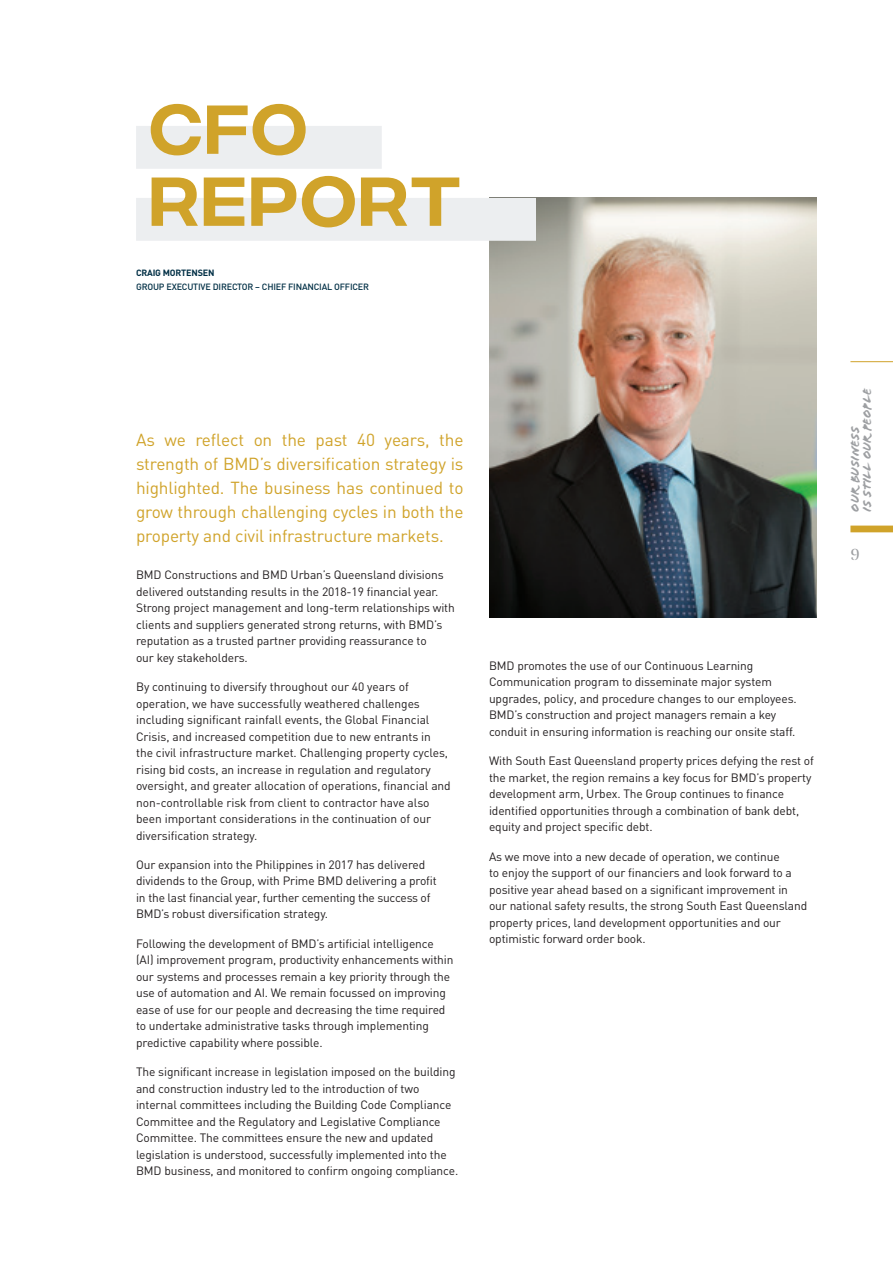
<style>
.page{position:relative;width:893px;height:1263px;background:#fff}
.page>*{position:absolute;margin:0;border:0;box-sizing:border-box;transform-origin:0 0}
.AR19_main_title_smal{font:69px "Integral CF";letter-spacing:.03em;color:#d0a32a}
.AR19_intro_para{font:17.25px/24px "DIN";letter-spacing:-.01em;color:#d0a32a;text-align:justify}
.t1{font:16.5px "Rufina Stencil Regular";color:#9d9fa2}
.t2{font:12.75px/12px "Flood Std";color:#9d9fa2}
.AR19_body_copy{font:12px/16.5px "DIN";letter-spacing:-.01em;color:#231f20}
.AR19_directors_signo{font:500 9px/13.5px "DIN";letter-spacing:-.02em;color:#002f45}
.s1{font-weight:700}
</style>
<div class="page">
<img style="left:489px;top:198px;width:327px;height:420px">
<div style="left:136px;top:126px;width:246px;height:43px;background:#eceef0"></div>
<div style="left:136px;top:198px;width:400px;height:43px;background:#eceef0"></div>
<div style="left:850px;top:526px;width:43px;height:6px;background:#d0a32a"></div>
<hr style="left:850px;top:361px;width:43px;height:1px;background:#d0a32a">
<p class="AR19_main_title_smal" style="left:149px;top:92px;width:160px">CFO</p>
<p class="AR19_main_title_smal" style="left:149px;top:164px;width:314px">REPORT</p>
<p class="AR19_directors_signo" style="left:136px;top:266px;width:234px"><span class="s1">CRAIG MORTENSEN<br></span>GROUP EXECUTIVE DIRECTOR – CHIEF FINANCIAL OFFICER</p>
<p class="AR19_intro_para" style="left:136px;top:427px;width:329px">As we reflect on the past 40 years, the strength of BMD’s diversification strategy is highlighted. The business has continued to grow through challenging cycles in both the property and civil infrastructure markets.</p>
<p class="AR19_body_copy" style="left:136px;top:567px;width:320px">BMD Constructions and BMD Urban’s Queensland divisions delivered outstanding results in the 2018-19 financial year.<br>Strong project management and long-term relationships with clients and suppliers generated strong returns, with BMD’s reputation as a trusted partner providing reassurance to<br>our key stakeholders.</p>
<p class="AR19_body_copy" style="left:136px;top:678px;width:316px">By continuing to diversify throughout our 40 years of operation, we have successfully weathered challenges including significant rainfall events, the Global Financial Crisis, and increased competition due to new entrants in the civil infrastructure market. Challenging property cycles, rising bid costs, an increase in regulation and regulatory oversight, and greater allocation of operations, financial and non-controllable risk from client to contractor have also been important considerations in the continuation of our diversification strategy.</p>
<p class="AR19_body_copy" style="left:136px;top:856px;width:302px">Our expansion into the Philippines in 2017 has delivered dividends to the Group, with Prime BMD delivering a profit in the last financial year, further cementing the success of BMD’s robust diversification strategy.</p>
<p class="AR19_body_copy" style="left:136px;top:935px;width:319px">Following the development of BMD’s artificial intelligence (AI) improvement program, productivity enhancements within our systems and processes remain a key priority through the use of automation and AI. We remain focussed on improving ease of use for our people and decreasing the time required to undertake administrative tasks through implementing predictive capability where possible.</p>
<p class="AR19_body_copy" style="left:136px;top:1063px;width:324px">The significant increase in legislation imposed on the building and construction industry led to the introduction of two internal committees including the Building Code Compliance Committee and the Regulatory and Legislative Compliance Committee. The committees ensure the new and updated legislation is understood, successfully implemented into the BMD business, and monitored to confirm ongoing compliance.</p>
<p class="AR19_body_copy" style="left:489px;top:657px;width:309px">BMD promotes the use of our Continuous Learning Communication program to disseminate major system upgrades, policy, and procedure changes to our employees.<br>BMD’s construction and project managers remain a key conduit in ensuring information is reaching our onsite staff.</p>
<p class="AR19_body_copy" style="left:489px;top:752px;width:326px">With South East Queensland property prices defying the rest of the market, the region remains a key focus for BMD’s property development arm, Urbex. The Group continues to finance identified opportunities through a combination of bank debt, equity and project specific debt.</p>
<p class="AR19_body_copy" style="left:489px;top:848px;width:320px">As we move into a new decade of operation, we continue<br>to enjoy the support of our financiers and look forward to a positive year ahead based on a significant improvement in our national safety results, the strong South East Queensland property prices, land development opportunities and our optimistic forward order book.</p>
<p class="t2" style="left:849px;top:512px;width:125px;rotate:-90deg">OUR BUSINESS<br>IS STILL OUR PEOPLE</p>
<h3 class="t1" style="left:850px;top:544px;width:11px">9</h3>
</div>
